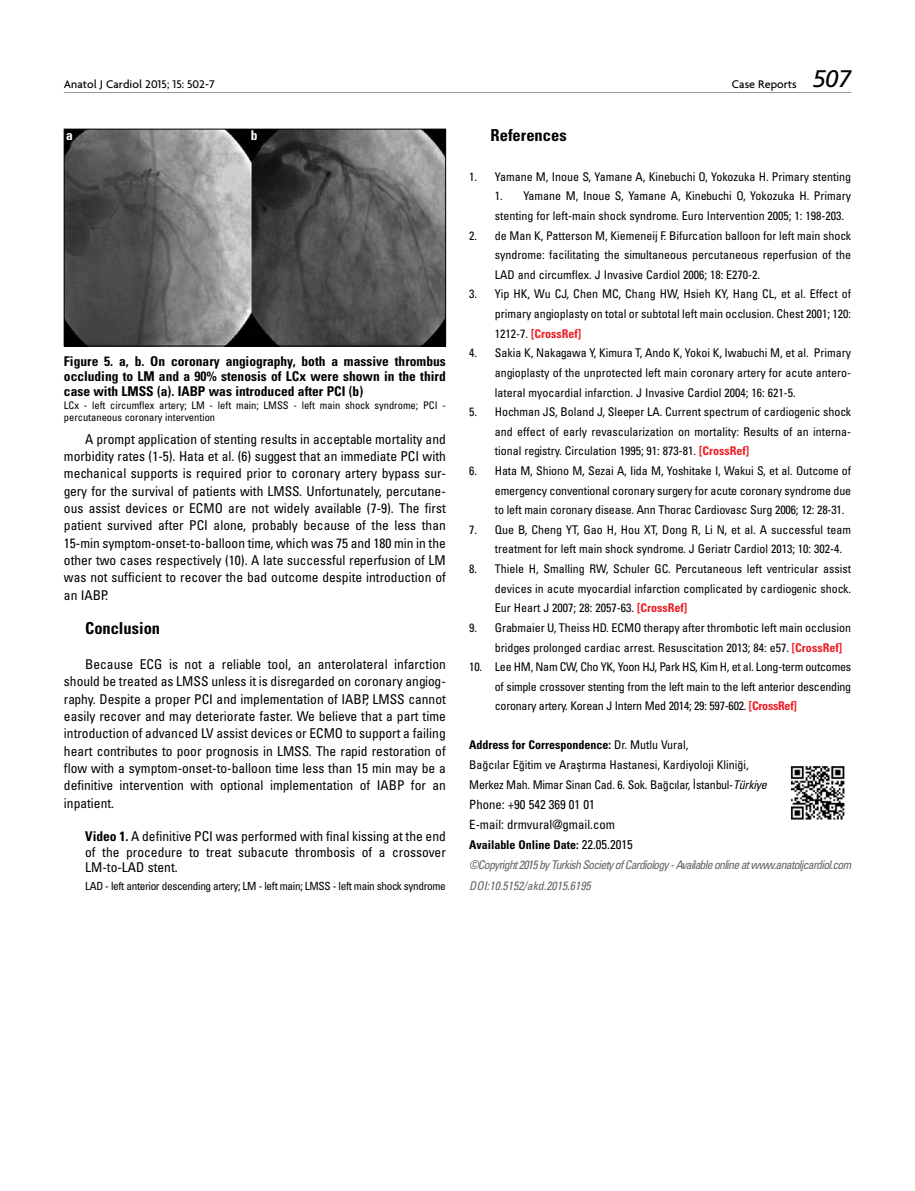
<style>
.page{position:relative;width:915px;height:1191px;background:#fff}
.page>*{position:absolute;margin:0;border:0;box-sizing:border-box;transform-origin:0 0}
.t1{font:16.5px "Univers Cond Bd Tr";color:#000}
.t2{font:13.5px/17.2px "Univers Condensed Tr";color:#000;text-align:justify}
.t3{font:13.5px/15px "Univers Cond Bd Tr";color:#000;text-align:justify}
.t4{font:13.5px "Univers Cond Bd Tr";color:#fff}
.t5{font:12.75px/20.1px "Univers Condensed Tr";color:#000}
.t6{font:12px/19.6px "Univers Condensed Tr";color:#000;text-align:justify}
.t7{font:12px/20.4px "Univers Cond Ita Tr";letter-spacing:-.06em;color:#636466}
.t8{font:12px "Univers Cond Bd Tr";color:#000}
.t9{font:500 12px "Firma";color:#000}
.t10{font:12px "Univers Cond Bd Tr";color:#ed1d24}
.t11{font:11.25px "Univers Condensed Tr";letter-spacing:-.03em;color:#000}
.t12{font:10.5px/12.8px "Univers Condensed Tr";color:#000}
.s1{font-family:"Frutiger Italic Tr";font-weight:400;font-size:24px}
.s2{font-family:"Univers Cond Bd Tr"}
.s3{font-family:"Univers Condensed Tr";color:#000}
.s4{font-family:"Univers Cond Bd Tr";color:#ed1d24}
.s5{font-family:"Univers Condensed Tr"}
.s6{font-family:"Univers Cond Ita Tr"}
.s7{font-family:"Univers Condensed Tr";font-size:12.75px}
</style>
<div class="page">
<img style="left:66px;top:131px;width:377px;height:213px">
<div style="left:64px;top:129px;width:381px;height:217px;border:1px solid #000"></div>
<img style="left:790px;top:766px;width:55px;height:54px">
<hr style="left:64px;top:92px;width:786px;height:1px;background:#939598">
<p class="t9" style="left:64px;top:77px;width:152px">Anatol J Cardiol 2015; 15: 502-7</p>
<p class="t9" style="left:731px;top:77px;width:121px">Case Reports <span class="s1">507</span></p>
<p class="t4" style="left:66px;top:127px;width:8px">a</p>
<p class="t4" style="left:251px;top:127px;width:8px">b</p>
<p class="t3" style="left:64px;top:353px;width:383px">Figure 5. a, b. On coronary angiography, both a massive thrombus occluding to LM and a 90% stenosis of LCx were shown in the third case with LMSS (a). IABP was introduced after PCI (b)</p>
<p class="t12" style="left:64px;top:398px;width:383px">LCx - left circumflex artery; LM - left main; LMSS - left main shock syndrome; PCI - percutaneous coronary intervention</p>
<p class="t2" style="left:64px;top:430px;width:383px;text-indent:21px">A prompt application of stenting results in acceptable mortality and morbidity rates (1-5). Hata et al. (6) suggest that an immediate PCI with mechanical supports is required prior to coronary artery bypass sur&shy;gery for the survival of patients with LMSS. Unfortunately, percutane&shy;ous assist devices or ECMO are not widely available (7-9). The first patient survived after PCI alone, probably because of the less than 15-min symptom-onset-to-balloon time, which was 75 and 180 min in the other two cases respectively (10). A late successful reperfusion of LM was not sufficient to recover the bad outcome despite introduction of an IABP.</p>
<h1 class="t1" style="left:85px;top:618px;width:76px">Conclusion</h1>
<p class="t2" style="left:64px;top:655px;width:383px;text-indent:21px">Because ECG is not a reliable tool, an anterolateral infarction should be treated as LMSS unless it is disregarded on coronary angiog&shy;raphy. Despite a proper PCI and implementation of IABP, LMSS cannot easily recover and may deteriorate faster. We believe that a part time introduction of advanced LV assist devices or ECMO to support a failing heart contributes to poor prognosis in LMSS. The rapid restoration of flow with a symptom-onset-to-balloon time less than 15 min may be a definitive intervention with optional implementation of IABP for an inpatient.</p>
<p class="t2" style="left:85px;top:827px;width:362px;line-height:15.8px"><span class="s2">Video 1.</span> A definitive PCI was performed with final kissing at the end of the procedure to treat subacute thrombosis of a crossover LM-to-LAD stent.</p>
<p class="t11" style="left:85px;top:878px;width:362px">LAD - left anterior descending artery; LM - left main; LMSS - left main shock syndrome</p>
<h1 class="t1" style="left:490px;top:125px;width:78px">References</h1>
<p class="t6" style="left:469px;top:166px;width:383px">1. Yamane M, Inoue S, Yamane A, Kinebuchi O, Yokozuka H. Primary stenting</p>
<p class="t6" style="left:494px;top:186px;width:358px">1. Yamane M, Inoue S, Yamane A, Kinebuchi O, Yokozuka H. Primary stenting for left-main shock syndrome. Euro Intervention 2005; 1: 198-203.</p>
<p class="t6" style="left:494px;top:225px;width:358px;text-indent:-26px">2. de Man K, Patterson M, Kiemeneij F. Bifurcation balloon for left main shock syndrome: facilitating the simultaneous percutaneous reperfusion of the LAD and circumflex. J Invasive Cardiol 2006; 18: E270-2.</p>
<p class="t6" style="left:469px;top:284px;width:383px;text-align:right">3. Yip HK, Wu CJ, Chen MC, Chang HW, Hsieh KY, Hang CL, et al. Effect of primary angioplasty on total or subtotal left main occlusion. Chest 2001; 120:</p>
<p class="t10" style="left:494px;top:326px;width:88px"><span class="s3">1212-7.</span> [CrossRef]</p>
<p class="t6" style="left:494px;top:343px;width:358px;text-indent:-26px">4. Sakia K, Nakagawa Y, Kimura T, Ando K, Yokoi K, Iwabuchi M, et al. Primary angioplasty of the unprotected left main coronary artery for acute antero&shy;lateral myocardial infarction. J Invasive Cardiol 2004; 16: 621-5.</p>
<p class="t6" style="left:494px;top:402px;width:358px;text-indent:-26px">5. Hochman JS, Boland J, Sleeper LA. Current spectrum of cardiogenic shock and effect of early revascularization on mortality: Results of an interna&shy;tional registry. Circulation 1995; 91: 873-81. <span class="s4">[CrossRef]</span></p>
<p class="t6" style="left:494px;top:460px;width:358px;text-indent:-26px">6. Hata M, Shiono M, Sezai A, Iida M, Yoshitake I, Wakui S, et al. Outcome of emergency conventional coronary surgery for acute coronary syndrome due to left main coronary disease. Ann Thorac Cardiovasc Surg 2006; 12: 28-31.</p>
<p class="t6" style="left:494px;top:519px;width:358px;text-indent:-26px">7. Que B, Cheng YT, Gao H, Hou XT, Dong R, Li N, et al. A successful team treatment for left main shock syndrome. J Geriatr Cardiol 2013; 10: 302-4.</p>
<p class="t6" style="left:494px;top:558px;width:358px;text-indent:-26px">8. Thiele H, Smalling RW, Schuler GC. Percutaneous left ventricular assist devices in acute myocardial infarction complicated by cardiogenic shock.<br>Eur Heart J 2007; 28: 2057-63. <span class="s4">[CrossRef]</span></p>
<p class="t6" style="left:494px;top:617px;width:358px;text-indent:-26px">9. Grabmaier U, Theiss HD. ECMO therapy after thrombotic left main occlusion bridges prolonged cardiac arrest. Resuscitation 2013; 84: e57. <span class="s4">[CrossRef]</span></p>
<p class="t6" style="left:494px;top:657px;width:358px;text-indent:-26px">10. Lee HM, Nam CW, Cho YK, Yoon HJ, Park HS, Kim H, et al. Long-term outcomes of simple crossover stenting from the left main to the left anterior descending coronary artery. Korean J Intern Med 2014; 29: 597-602. <span class="s4">[CrossRef]</span></p>
<p class="t8" style="left:469px;top:737px;width:221px">Address for Correspondence: <span class="s5">Dr. Mutlu Vural,</span></p>
<p class="t6" style="left:469px;top:754px;width:299px">Bağcılar Eğitim ve Araştırma Hastanesi, Kardiyoloji Kliniği,<br>Merkez Mah. Mimar Sinan Cad. 6. Sok. Bağcılar, İstanbul-<span class="s6">Türkiye</span></p>
<p class="t5" style="left:469px;top:794px;width:147px">Phone: +90 542 369 01 01<br>E-mail: drmvural@gmail.com</p>
<p class="t8" style="left:469px;top:837px;width:165px">Available Online Date: <span class="s7">22.05.2015</span></p>
<p class="t7" style="left:469px;top:854px;width:383px">©Copyright 2015 by Turkish Society of Cardiology - Available online at www.anatoljcardiol.com<br>DOI:10.5152/akd.2015.6195</p>
</div>
